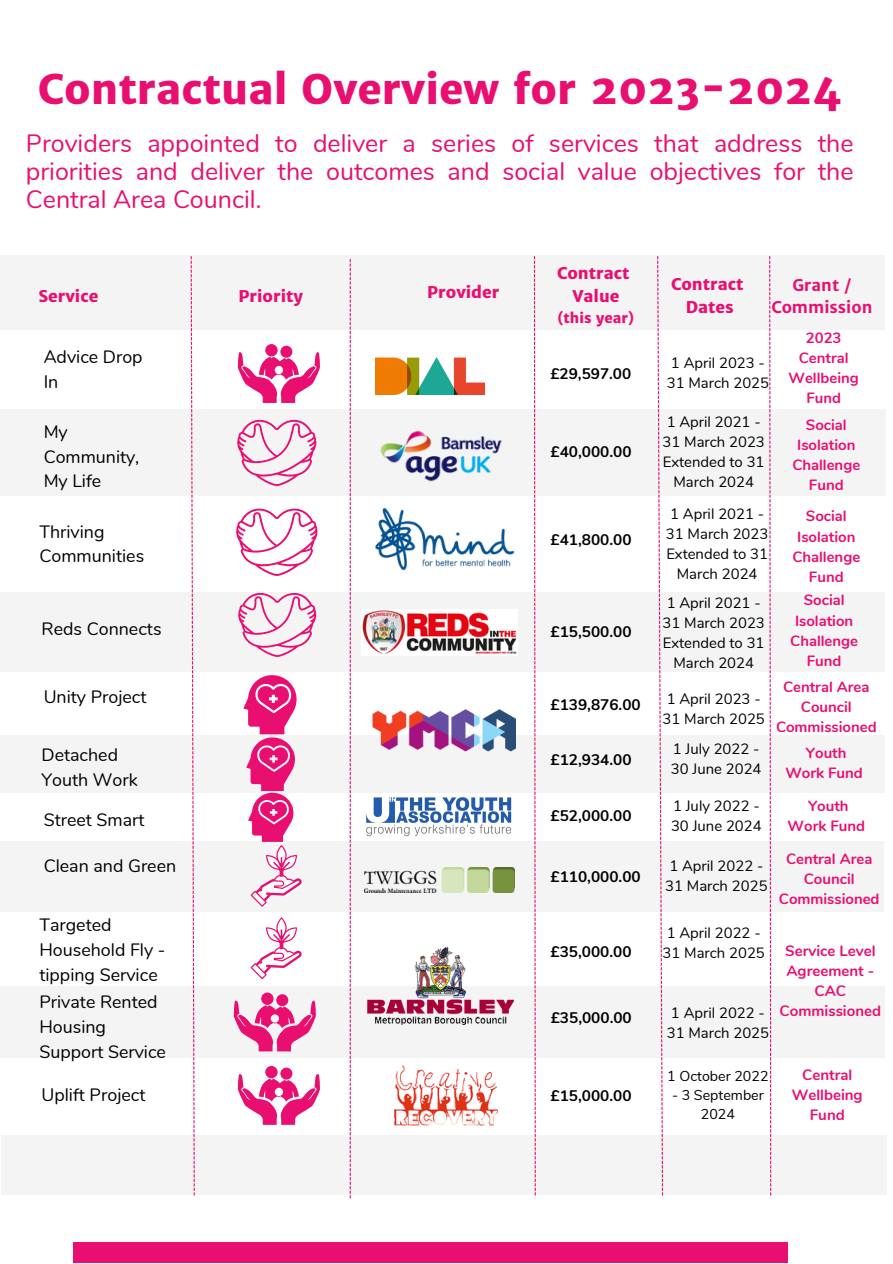
<style>
.page{position:relative;width:893px;height:1264px;background:#fff}
.page>*{position:absolute;margin:0;border:0;box-sizing:border-box;transform-origin:0 0}
.t1{font:800 40.95px "Merriweather Sans";color:#e80f71}
.t2{font:25.05px/28px "Nunito";color:#e80f71;text-align:justify}
.t3{font:17.85px/24.5px "Nunito";color:#000}
.t4{font:800 16.2px "Merriweather Sans";color:#e80f71}
.t5{font:700 16.2px/22.6px "Merriweather Sans";color:#e80f71;text-align:center}
.t6{font:700 15.3px "Nunito";color:#000}
.t7{font:700 15px/20.2px "Nunito";color:#e80f71;text-align:center}
.t8{font:14.85px/20.1px "Nunito";color:#000}
.t9{font:700 14.85px/20.1px "Nunito";color:#e80f71;text-align:center}
.t10{font:14.25px/19px "Nunito";color:#000;text-align:center}
.t11{font:800 14.1px "Merriweather Sans";color:#e80f71}
</style>
<div class="page">
<div style="left:0;top:409px;width:886px;height:87px;background:#f4f4f4"></div>
<div style="left:0;top:256px;width:885px;height:74px;background:#f4f4f4"></div>
<div style="left:0;top:592px;width:885px;height:80px;background:#f4f4f4"></div>
<img style="left:303px;top:792px;width:287px;height:45px">
<div style="left:0;top:841px;width:883px;height:71px;background:#f4f4f4"></div>
<div style="left:0;top:985px;width:885px;height:72px;background:#f4f4f4"></div>
<div style="left:1px;top:1135px;width:885px;height:60px;background:#f4f4f4"></div>
<div style="left:0;top:735px;width:885px;height:57px;background:#f4f4f4"></div>
<img style="left:372px;top:709px;width:143px;height:43px">
<svg style="left:657px;top:256px;width:6px;height:939px"></svg>
<img style="left:375px;top:357px;width:109px;height:37px">
<svg style="left:191px;top:256px;width:4px;height:939px"></svg>
<svg style="left:769px;top:256px;width:2px;height:939px"></svg>
<div style="left:73px;top:1242px;width:714px;height:20px;background:#e80f71"></div>
<img style="left:375px;top:507px;width:140px;height:64px">
<svg style="left:534px;top:256px;width:2px;height:939px"></svg>
<svg style="left:349px;top:259px;width:2px;height:939px"></svg>
<img style="left:364px;top:946px;width:150px;height:79px">
<img style="left:361px;top:609px;width:156px;height:46px">
<img style="left:380px;top:430px;width:122px;height:52px">
<img style="left:364px;top:867px;width:150px;height:25px">
<svg style="left:238px;top:593px;width:78px;height:64px"></svg>
<svg style="left:237px;top:420px;width:80px;height:66px"></svg>
<svg style="left:236px;top:508px;width:82px;height:68px"></svg>
<svg style="left:243px;top:675px;width:60px;height:232px"></svg>
<svg style="left:250px;top:917px;width:52px;height:63px"></svg>
<div style="left:261px;top:992px;width:12px;height:12px;background:#e80f71;border-radius:50%"></div>
<div style="left:276px;top:994px;width:12px;height:12px;background:#e80f71;border-radius:50%"></div>
<svg style="left:234px;top:1000px;width:82px;height:51px"></svg>
<div style="left:265px;top:344px;width:12px;height:12px;background:#e80f71;border-radius:50%"></div>
<div style="left:280px;top:346px;width:12px;height:12px;background:#e80f71;border-radius:50%"></div>
<svg style="left:238px;top:352px;width:82px;height:51px"></svg>
<div style="left:265px;top:1065px;width:12px;height:13px;background:#e80f71;border-radius:50%"></div>
<svg style="left:280px;top:1067px;width:12px;height:12px"></svg>
<svg style="left:238px;top:1073px;width:82px;height:51px"></svg>
<img style="left:394px;top:1065px;width:104px;height:60px">
<p class="t1" style="left:38px;top:64px;width:805px">Contractual Overview for 2023-2024</p>
<p class="t2" style="left:26px;top:130px;width:829px">Providers appointed to deliver a series of services that address the priorities and deliver the outcomes and social value objectives for the Central Area Council.</p>
<p class="t4" style="left:38px;top:286px;width:61px">Service</p>
<p class="t3" style="left:44px;top:345px;width:100px">Advice Drop<br>In</p>
<p class="t3" style="left:44px;top:420px;width:97px">My<br>Community,<br>My Life</p>
<p class="t3" style="left:39px;top:519px;width:106px">Thriving<br>Communities</p>
<p class="t3" style="left:42px;top:617px;width:121px">Reds Connects</p>
<p class="t4" style="left:238px;top:286px;width:66px">Priority</p>
<p class="t4" style="left:427px;top:282px;width:74px">Provider</p>
<p class="t4" style="left:557px;top:263px;width:74px">Contract</p>
<p class="t4" style="left:572px;top:286px;width:49px">Value</p>
<p class="t11" style="left:557px;top:309px;width:78px">(this year)</p>
<p class="t4" style="left:671px;top:274px;width:74px">Contract</p>
<p class="t4" style="left:686px;top:297px;width:49px">Dates</p>
<p class="t5" style="left:771px;top:273px;width:102px">Grant /<br>Commission</p>
<p class="t6" style="left:550px;top:363px;width:82px">£29,597.00</p>
<p class="t8" style="left:666px;top:353px;width:104px">1 April 2023 -<br>31 March 2025</p>
<p class="t6" style="left:550px;top:442px;width:82px">£40,000.00</p>
<p class="t6" style="left:550px;top:529px;width:82px">£41,800.00</p>
<p class="t6" style="left:550px;top:621px;width:82px">£15,500.00</p>
<p class="t8" style="left:662px;top:412px;width:104px">1 April 2021 -<br>31 March 2023</p>
<p class="t8" style="left:662px;top:452px;width:103px;text-align:center">Extended to 31<br>March 2024</p>
<p class="t8" style="left:666px;top:503px;width:104px">1 April 2021 -<br>31 March 2023</p>
<p class="t8" style="left:666px;top:544px;width:103px;text-align:center">Extended to 31<br>March 2024</p>
<p class="t8" style="left:662px;top:592px;width:104px">1 April 2021 -<br>31 March 2023</p>
<p class="t8" style="left:662px;top:633px;width:103px;text-align:center">Extended to 31<br>March 2024</p>
<p class="t9" style="left:788px;top:328px;width:72px">2023<br>Central<br>Wellbeing<br>Fund</p>
<p class="t9" style="left:792px;top:415px;width:69px">Social<br>Isolation<br>Challenge<br>Fund</p>
<p class="t9" style="left:792px;top:506px;width:69px">Social<br>Isolation<br>Challenge<br>Fund</p>
<p class="t9" style="left:790px;top:590px;width:69px">Social<br>Isolation<br>Challenge<br>Fund</p>
<p class="t3" style="left:44px;top:685px;width:104px">Unity Project</p>
<p class="t9" style="left:776px;top:677px;width:102px">Central Area<br>Council<br>Commissioned</p>
<p class="t3" style="left:42px;top:743px;width:98px">Detached<br>Youth Work</p>
<p class="t9" style="left:785px;top:743px;width:79px">Youth<br>Work Fund</p>
<p class="t3" style="left:44px;top:807px;width:102px">Street Smart</p>
<p class="t8" style="left:662px;top:689px;width:104px">1 April 2023 -<br>31 March 2025</p>
<p class="t8" style="left:670px;top:739px;width:92px">1 July 2022 -<br>30 June 2024</p>
<p class="t6" style="left:550px;top:694px;width:92px">£139,876.00</p>
<p class="t6" style="left:550px;top:749px;width:83px">£12,934.00</p>
<p class="t8" style="left:671px;top:796px;width:92px">1 July 2022 -<br>30 June 2024</p>
<p class="t9" style="left:787px;top:796px;width:79px">Youth<br>Work Fund</p>
<p class="t6" style="left:550px;top:805px;width:83px">£52,000.00</p>
<p class="t3" style="left:44px;top:853px;width:134px">Clean and Green</p>
<p class="t9" style="left:778px;top:849px;width:102px">Central Area<br>Council<br>Commissioned</p>
<p class="t3" style="left:39px;top:913px;width:128px">Targeted<br>Household Fly - tipping Service</p>
<p class="t8" style="left:665px;top:856px;width:104px">1 April 2022 -<br>31 March 2025</p>
<p class="t6" style="left:550px;top:866px;width:92px">£110,000.00</p>
<p class="t8" style="left:662px;top:922px;width:104px">1 April 2022 -<br>31 March 2025</p>
<p class="t7" style="left:779px;top:940px;width:103px">Service Level<br>Agreement -<br>CAC<br>Commissioned</p>
<p class="t6" style="left:550px;top:941px;width:82px">£35,000.00</p>
<p class="t3" style="left:39px;top:990px;width:128px">Private Rented<br>Housing<br>Support Service</p>
<p class="t8" style="left:666px;top:1003px;width:104px">1 April 2022 -<br>31 March 2025</p>
<p class="t6" style="left:550px;top:1007px;width:82px">£35,000.00</p>
<p class="t3" style="left:42px;top:1083px;width:105px">Uplift Project</p>
<p class="t6" style="left:550px;top:1085px;width:82px">£15,000.00</p>
<p class="t10" style="left:667px;top:1066px;width:103px">1 October 2022</p>
<p class="t10" style="left:672px;top:1085px;width:93px">- 3 September<br>2024</p>
<p class="t7" style="left:791px;top:1064px;width:72px">Central<br>Wellbeing<br>Fund</p>
</div>
